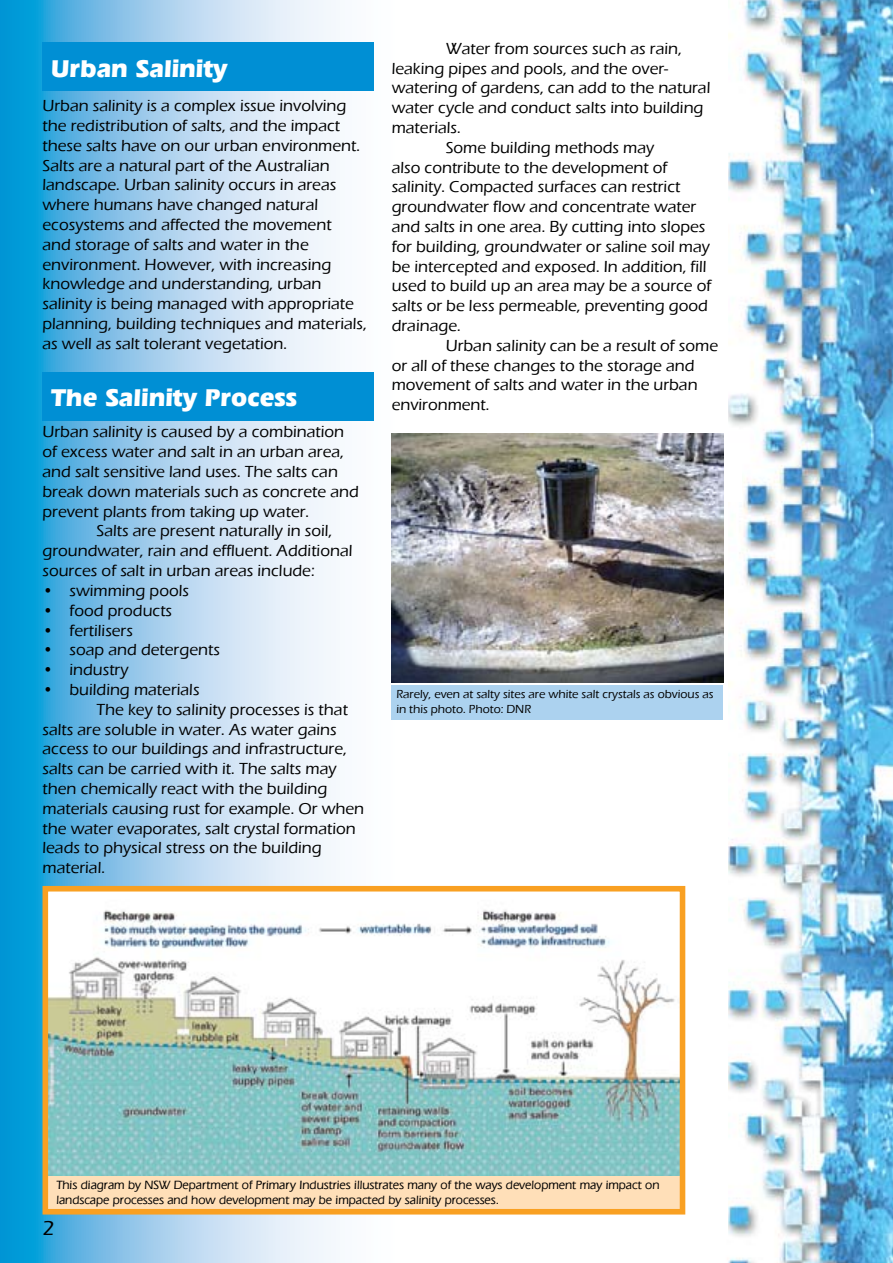
<style>
.page{position:relative;width:893px;height:1263px;background:#fff}
.page>*{position:absolute;margin:0;border:0;box-sizing:border-box;transform-origin:0 0}
.t1{font:700 25.5px "Eras IT Cby BT";color:#fff}
.t2{font:500 16.5px/19.8px "Eras ITC";color:#000}
.t3{font:500 12.6px/15px "Eras IT Cby BT";color:#000}
.t4{font:500 12px/14.4px "Eras ITC";color:#000}
</style>
<div class="page">
<img style="left:728px;top:0;width:165px;height:1263px">
<div style="left:709px;top:459px;width:32px;height:43px;background:#fff"></div>
<svg style="left:0;top:0;width:425px;height:1263px"></svg>
<img style="left:392px;top:433px;width:331px;height:249px">
<div style="left:392px;top:685px;width:331px;height:35px;background:#acd2ef"></div>
<div style="left:43px;top:43px;width:331px;height:48px;background:#008fd4"></div>
<div style="left:43px;top:372px;width:331px;height:49px;background:#008fd4"></div>
<div style="left:45px;top:889px;width:637px;height:323px;background:#ffdfb8"></div>
<img style="left:50px;top:893px;width:628px;height:282px">
<div style="left:43px;top:886px;width:642px;height:328px;border:6px solid #f9a022"></div>
<svg style="left:44px;top:1221px;width:9px;height:14px"></svg>
<h1 class="t1" style="left:51px;top:53px;width:178px">Urban Salinity</h1>
<p class="t2" style="left:43px;top:96px;width:326px">Urban salinity is a complex issue involving the redistribution of salts, and the impact these salts have on our urban environment.<br>Salts are a natural part of the Australian landscape. Urban salinity occurs in areas where humans have changed natural ecosystems and affected the movement<br>and storage of salts and water in the environment. However, with increasing knowledge and understanding, urban salinity is being managed with appropriate planning, building techniques and materials, as well as salt tolerant vegetation.</p>
<h1 class="t1" style="left:51px;top:382px;width:248px">The Salinity Process</h1>
<p class="t2" style="left:43px;top:422px;width:303px">Urban salinity is caused by a combination</p>
<p class="t2" style="left:43px;top:442px;width:303px">of excess water and salt in an urban area,</p>
<p class="t2" style="left:43px;top:462px;width:297px">and salt sensitive land uses. The salts can</p>
<p class="t2" style="left:43px;top:482px;width:318px">break down materials such as concrete and</p>
<p class="t2" style="left:43px;top:501px;width:268px">prevent plants from taking up water.</p>
<p class="t2" style="left:97px;top:521px;width:237px">Salts are present naturally in soil,</p>
<p class="t2" style="left:43px;top:541px;width:311px">groundwater, rain and effluent. Additional</p>
<p class="t2" style="left:43px;top:561px;width:274px">sources of salt in urban areas include:</p>
<p class="t2" style="left:43px;top:581px;width:148px">• swimming pools</p>
<p class="t2" style="left:43px;top:600px;width:131px">• food products</p>
<p class="t2" style="left:43px;top:620px;width:92px">• fertilisers</p>
<p class="t2" style="left:43px;top:640px;width:179px">• soap and detergents</p>
<p class="t2" style="left:43px;top:660px;width:87px">• industry</p>
<p class="t2" style="left:43px;top:680px;width:159px">• building materials</p>
<p class="t2" style="left:97px;top:699px;width:253px">The key to salinity processes is that</p>
<p class="t2" style="left:43px;top:719px;width:296px">salts are soluble in water. As water gains</p>
<p class="t2" style="left:43px;top:739px;width:306px">access to our buildings and infrastructure,</p>
<p class="t2" style="left:43px;top:759px;width:296px">salts can be carried with it. The salts may</p>
<p class="t2" style="left:43px;top:779px;width:286px">then chemically react with the building</p>
<p class="t2" style="left:43px;top:798px;width:323px">materials causing rust for example. Or when</p>
<p class="t2" style="left:43px;top:818px;width:315px">the water evaporates, salt crystal formation</p>
<p class="t2" style="left:43px;top:838px;width:281px">leads to physical stress on the building</p>
<p class="t2" style="left:43px;top:858px;width:64px">material.</p>
<p class="t2" style="left:446px;top:39px;width:238px">Water from sources such as rain,</p>
<p class="t2" style="left:392px;top:58px;width:278px">leaking pipes and pools, and the over-</p>
<p class="t2" style="left:392px;top:78px;width:320px">watering of gardens, can add to the natural</p>
<p class="t2" style="left:392px;top:98px;width:313px">water cycle and conduct salts into building</p>
<p class="t2" style="left:392px;top:118px;width:71px">materials.</p>
<p class="t2" style="left:446px;top:138px;width:210px">Some building methods may</p>
<p class="t2" style="left:392px;top:157px;width:277px">also contribute to the development of</p>
<p class="t2" style="left:392px;top:177px;width:290px">salinity. Compacted surfaces can restrict</p>
<p class="t2" style="left:392px;top:197px;width:306px">groundwater flow and concentrate water</p>
<p class="t2" style="left:392px;top:217px;width:315px">and salts in one area. By cutting into slopes</p>
<p class="t2" style="left:392px;top:237px;width:320px">for building, groundwater or saline soil may</p>
<p class="t2" style="left:392px;top:256px;width:316px">be intercepted and exposed. In addition, fill</p>
<p class="t2" style="left:392px;top:276px;width:321px">used to build up an area may be a source of</p>
<p class="t2" style="left:392px;top:296px;width:318px">salts or be less permeable, preventing good</p>
<p class="t2" style="left:392px;top:316px;width:71px">drainage.</p>
<p class="t2" style="left:446px;top:336px;width:274px">Urban salinity can be a result of some</p>
<p class="t2" style="left:392px;top:355px;width:304px">or all of these changes to the storage and</p>
<p class="t2" style="left:392px;top:375px;width:307px">movement of salts and water in the urban</p>
<p class="t2" style="left:392px;top:395px;width:99px">environment.</p>
<p class="t4" style="left:396px;top:687px;width:319px">Rarely, even at salty sites are white salt crystals as obvious as in this photo. Photo: DNR</p>
<p class="t3" style="left:56px;top:1177px;width:605px">This diagram by NSW Department of Primary Industries illustrates many of the ways development may impact on landscape processes and how development may be impacted by salinity processes.</p>
</div>
